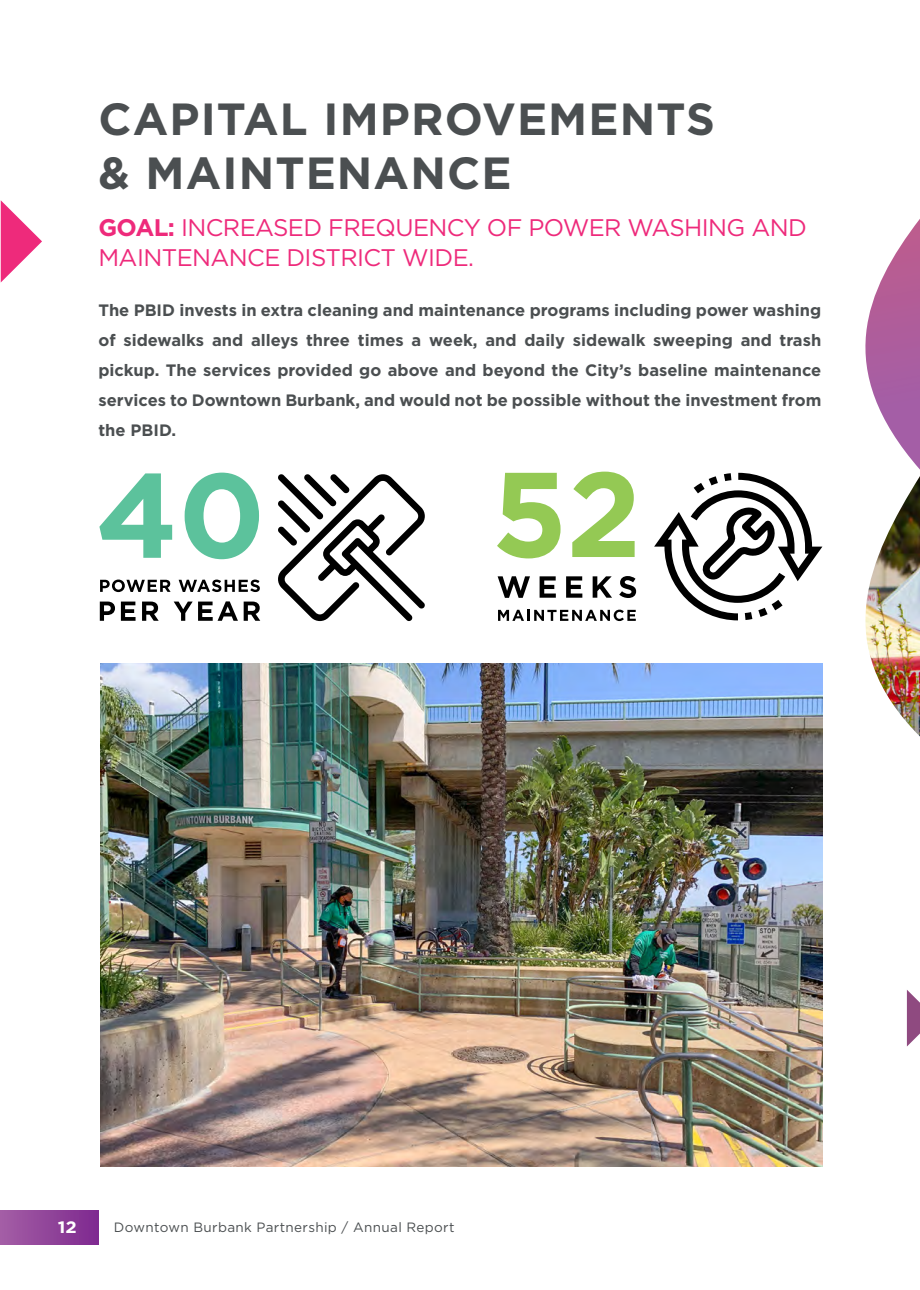
<style>
.page{position:relative;width:920px;height:1290px;background:#fff}
.page>*{position:absolute;margin:0;border:0;box-sizing:border-box;transform-origin:0 0}
.t1{font:700 45px/54px "Gotham";letter-spacing:.025em;color:#4b4f51}
.t2{font:24px/30px "Gotham";letter-spacing:-.025em;color:#ee2a7b}
.Title_Bttom_paragrap{font:700 16.5px/30px "Gotham";color:#4b4f51;text-align:justify}
.t3{font:700 16.5px "Gotham";color:#fff;scale:1.1 1}
.t4{font:13.5px "Gotham";letter-spacing:.025em;color:#4b4f51}
.s1{font-weight:700}
</style>
<div class="page">
<svg style="left:865px;top:219px;width:55px;height:251px"></svg>
<img style="left:865px;top:476px;width:55px;height:260px">
<img style="left:100px;top:663px;width:722px;height:503px">
<svg style="left:99px;top:473px;width:160px;height:86px"></svg>
<svg style="left:100px;top:579px;width:71px;height:13px"></svg>
<svg style="left:179px;top:580px;width:81px;height:12px"></svg>
<svg style="left:100px;top:601px;width:15px;height:20px"></svg>
<svg style="left:121px;top:601px;width:15px;height:20px"></svg>
<svg style="left:142px;top:601px;width:17px;height:20px"></svg>
<svg style="left:174px;top:601px;width:64px;height:20px"></svg>
<svg style="left:244px;top:601px;width:16px;height:20px"></svg>
<svg style="left:278px;top:474px;width:147px;height:147px"></svg>
<svg style="left:654px;top:473px;width:168px;height:147px"></svg>
<svg style="left:497px;top:472px;width:138px;height:86px"></svg>
<svg style="left:498px;top:576px;width:32px;height:22px"></svg>
<svg style="left:540px;top:576px;width:16px;height:22px"></svg>
<svg style="left:566px;top:576px;width:16px;height:22px"></svg>
<svg style="left:593px;top:576px;width:19px;height:22px"></svg>
<svg style="left:619px;top:576px;width:17px;height:22px"></svg>
<svg style="left:498px;top:610px;width:138px;height:11px"></svg>
<svg style="left:1px;top:200px;width:41px;height:82px"></svg>
<svg style="left:907px;top:990px;width:13px;height:56px"></svg>
<div style="left:1px;top:1210px;width:98px;height:34px;background:linear-gradient(to right,#a35ea5,#7e2a8f)"></div>
<p class="t1" style="left:99px;top:91px;width:618px">CAPITAL IMPROVEMENTS &amp; MAINTENANCE</p>
<p class="t2" style="left:98px;top:212px;width:710px"><span class="s1">GOAL:</span> INCREASED FREQUENCY OF POWER WASHING AND<br>MAINTENANCE DISTRICT WIDE.</p>
<p class="Title_Bttom_paragrap" style="left:98px;top:295px;width:724px">The PBID invests in extra cleaning and maintenance programs including power washing of sidewalks and alleys three times a week, and daily sidewalk sweeping and trash pickup. The services provided go above and beyond the City’s baseline maintenance services to Downtown Burbank, and would not be possible without the investment from the PBID.</p>
<p class="t3" style="left:58px;top:1216px;width:19px">12</p>
<p class="t4" style="left:114px;top:1219px;width:342px">Downtown Burbank Partnership / Annual Report</p>
</div>
